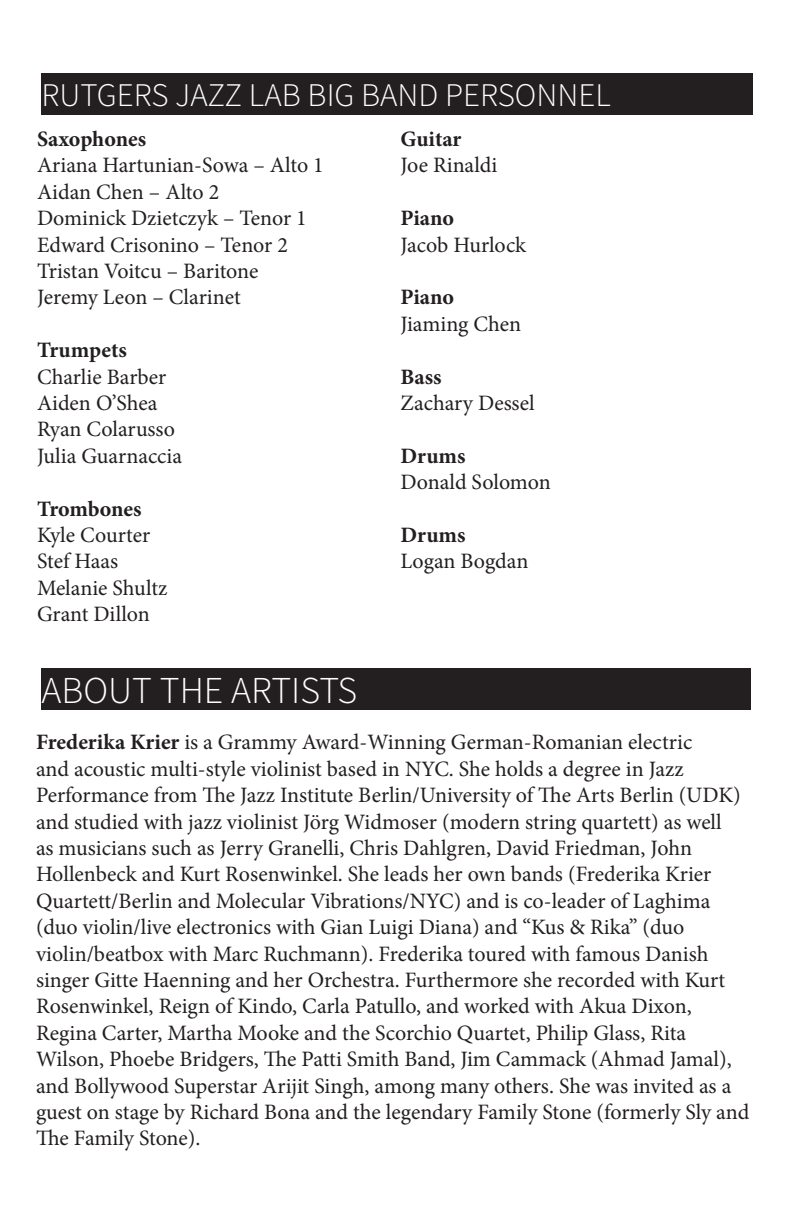
<style>
.page{position:relative;width:792px;height:1224px;background:#fff}
.page>*{position:absolute;margin:0;border:0;box-sizing:border-box;transform-origin:0 0}
.t1{font:38px "Source Sans Variable";color:#fff}
.t2{font:33px "Source Sans Variable";color:#fff}
.Normal__Web{font:22px/26.4px "Minion Pro";color:#231f20}
.t3{font:700 22px "Minion Pro";color:#231f20}
.s1{font-weight:700}
</style>
<div class="page">
<div style="left:41px;top:74px;width:712px;height:41px;background:#231f20"></div>
<div style="left:41px;top:669px;width:710px;height:41px;background:#231f20"></div>
<p class="t2" style="left:41px;top:75px;width:571px">RUTGERS JAZZ LAB BIG BAND PERSONNEL</p>
<p class="t3" style="left:37px;top:123px;width:111px">Saxophones</p>
<p class="Normal__Web" style="left:37px;top:152px;width:288px">Ariana Hartunian-Sowa – Alto 1</p>
<p class="Normal__Web" style="left:37px;top:179px;width:184px">Aidan Chen – Alto 2</p>
<p class="Normal__Web" style="left:37px;top:205px;width:271px">Dominick Dzietczyk – Tenor 1</p>
<p class="Normal__Web" style="left:37px;top:231px;width:252px">Edward Crisonino – Tenor 2</p>
<p class="Normal__Web" style="left:37px;top:258px;width:223px">Tristan Voitcu – Baritone</p>
<p class="Normal__Web" style="left:37px;top:284px;width:205px">Jeremy Leon – Clarinet</p>
<p class="t3" style="left:37px;top:335px;width:91px">Trumpets</p>
<p class="Normal__Web" style="left:37px;top:363px;width:131px">Charlie Barber</p>
<p class="Normal__Web" style="left:37px;top:390px;width:122px">Aiden O’Shea</p>
<p class="Normal__Web" style="left:37px;top:416px;width:140px">Ryan Colarusso</p>
<p class="Normal__Web" style="left:37px;top:443px;width:147px">Julia Guarnaccia</p>
<p class="t3" style="left:37px;top:493px;width:106px">Trombones</p>
<p class="Normal__Web" style="left:37px;top:522px;width:115px">Kyle Courter</p>
<p class="Normal__Web" style="left:37px;top:548px;width:132px">Stef Haas<br>Melanie Shultz<br>Grant Dillon</p>
<p class="t3" style="left:400px;top:123px;width:63px">Guitar</p>
<p class="Normal__Web" style="left:400px;top:152px;width:98px">Joe Rinaldi</p>
<p class="t3" style="left:400px;top:203px;width:55px">Piano</p>
<p class="Normal__Web" style="left:400px;top:231px;width:127px">Jacob Hurlock</p>
<p class="t3" style="left:400px;top:282px;width:55px">Piano</p>
<p class="Normal__Web" style="left:400px;top:311px;width:122px">Jiaming Chen</p>
<p class="t3" style="left:400px;top:361px;width:43px">Bass</p>
<p class="Normal__Web" style="left:400px;top:390px;width:136px">Zachary Dessel</p>
<p class="t3" style="left:400px;top:440px;width:67px">Drums</p>
<p class="Normal__Web" style="left:400px;top:469px;width:152px">Donald Solomon</p>
<p class="t3" style="left:400px;top:519px;width:67px">Drums</p>
<p class="Normal__Web" style="left:400px;top:548px;width:129px">Logan Bogdan</p>
<p class="t1" style="left:41px;top:667px;width:317px">ABOUT THE ARTISTS</p>
<p class="Normal__Web" style="left:36px;top:729px;width:715px"><span class="s1">Frederika Krier</span> is a Grammy Award-Winning German-Romanian electric<br>and acoustic multi-style violinist based in NYC. She holds a degree in Jazz Performance from The Jazz Institute Berlin/University of The Arts Berlin (UDK) and studied with jazz violinist Jörg Widmoser (modern string quartett) as well<br>as musicians such as Jerry Granelli, Chris Dahlgren, David Friedman, John Hollenbeck and Kurt Rosenwinkel. She leads her own bands (Frederika Krier Quartett/Berlin and Molecular Vibrations/NYC) and is co-leader of Laghima (duo violin/live electronics with Gian Luigi Diana) and “Kus &amp; Rika” (duo violin/beatbox with Marc Ruchmann). Frederika toured with famous Danish singer Gitte Haenning and her Orchestra. Furthermore she recorded with Kurt Rosenwinkel, Reign of Kindo, Carla Patullo, and worked with Akua Dixon, Regina Carter, Martha Mooke and the Scorchio Quartet, Philip Glass, Rita Wilson, Phoebe Bridgers, The Patti Smith Band, Jim Cammack (Ahmad Jamal), and Bollywood Superstar Arijit Singh, among many others. She was invited as a guest on stage by Richard Bona and the legendary Family Stone (formerly Sly and The Family Stone).</p>
</div>
